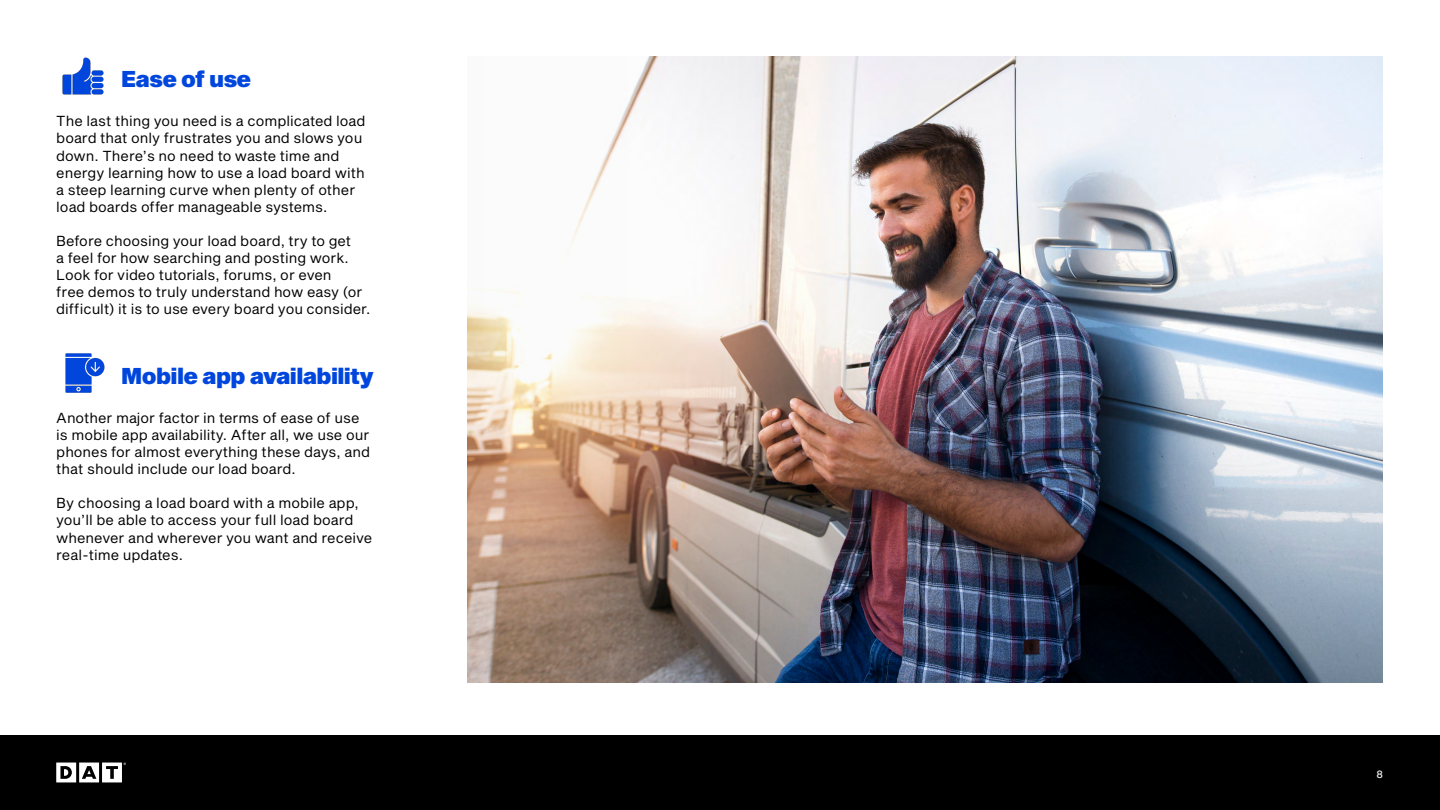
<style>
.page{position:relative;width:1440px;height:810px;background:#fff}
.page>*{position:absolute;margin:0;border:0;box-sizing:border-box;transform-origin:0 0}
.t1{font:22.5px "Sequel Sans Black Head";color:#0046dd}
.t2{font:14.25px/17.1px "Sequel Sans Book Body";color:#000}
.t3{font:10.5px "Sequel Sans Roman Body";color:#fff}
</style>
<div class="page">
<div style="left:0;top:735px;width:1440px;height:75px;background:#000"></div>
<svg style="left:56px;top:763px;width:70px;height:19px"></svg>
<img style="left:468px;top:56px;width:915px;height:626px">
<img style="left:62px;top:57px;width:42px;height:38px">
<img style="left:65px;top:353px;width:40px;height:40px">
<h1 class="t1" style="left:122px;top:63px;width:131px">Ease of use</h1>
<p class="t2" style="left:56px;top:113px;width:311px">The last thing you need is a complicated load board that only frustrates you and slows you down. There’s no need to waste time and energy learning how to use a load board with a steep learning curve when plenty of other load boards offer manageable systems.</p>
<p class="t2" style="left:56px;top:233px;width:316px">Before choosing your load board, try to get<br>a feel for how searching and posting work.<br>Look for video tutorials, forums, or even<br>free demos to truly understand how easy (or difficult) it is to use every board you consider.</p>
<h1 class="t1" style="left:122px;top:360px;width:254px">Mobile app availability</h1>
<p class="t2" style="left:56px;top:410px;width:315px">Another major factor in terms of ease of use is mobile app availability. After all, we use our phones for almost everything these days, and that should include our load board.</p>
<p class="t2" style="left:56px;top:495px;width:318px">By choosing a load board with a mobile app, you’ll be able to access your full load board whenever and wherever you want and receive real-time updates.</p>
<p class="t3" style="left:1376px;top:766px;width:8px">8</p>
</div>
